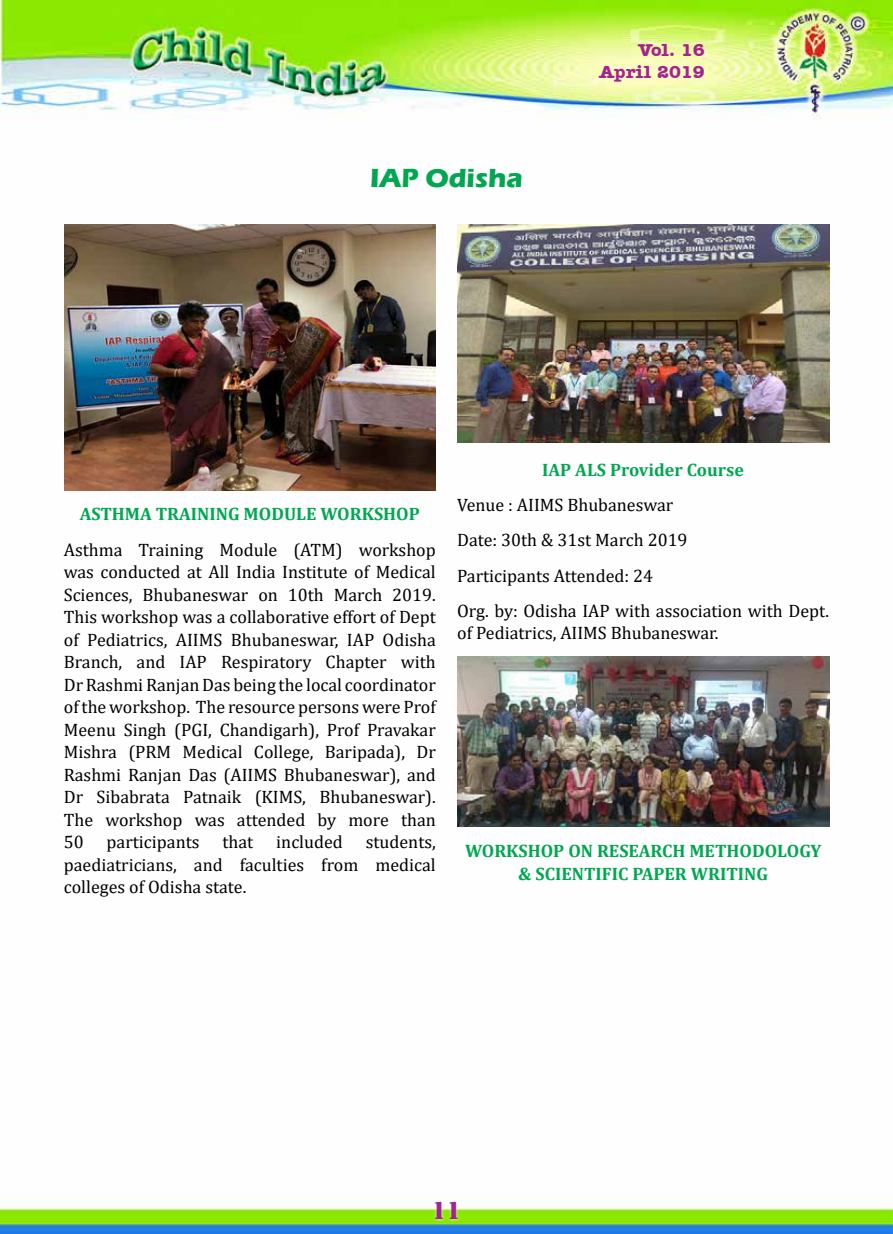
<style>
.page{position:relative;width:893px;height:1234px;background:#fff}
.page>*{position:absolute;margin:0;border:0;box-sizing:border-box;transform-origin:0 0}
.t1{font:700 27px "Eras ITC";color:#00a750}
.t2{font:25.5px "Army";color:#a3238f}
.t3{font:18px/22.5px "Cambria";color:#000;text-align:justify}
.t4{font:700 18px/22.5px "Cambria";color:#00a750;text-align:center}
.t5{font:700 18px/21.6px "Amer Typewriter IT Cby BT";color:#a3238f}
</style>
<div class="page">
<img style="left:0;top:0;width:893px;height:1233px">
<div style="left:432px;top:1198px;width:29px;height:23px;background:#fff;opacity:.75"></div>
<img style="left:64px;top:224px;width:372px;height:266px">
<img style="left:457px;top:224px;width:372px;height:218px">
<img style="left:457px;top:656px;width:372px;height:170px">
<h1 class="t1" style="left:370px;top:162px;width:154px">IAP Odisha</h1>
<p class="t5" style="left:570px;top:39px;width:137px;text-indent:81px">Vol. 1<br>January</p>
<p class="t5" style="left:599px;top:39px;width:107px;text-align:right">Vol. 16<br>April 2019</p>
<p class="t5" style="left:693px;top:60px;width:13px">8</p>
<p class="t4" style="left:80px;top:502px;width:341px">ASTHMA TRAINING MODULE WORKSHOP</p>
<p class="t3" style="left:64px;top:538px;width:374px">Asthma Training Module (ATM) workshop was conducted at All India Institute of Medical Sciences, Bhubaneswar on 10th March 2019.<br>This workshop was a collaborative effort of Dept of Pediatrics, AIIMS Bhubaneswar, IAP Odisha branch, and IAP Respiratory chapter with Dr Rashmi Ranjan Das being the local coordinator of the workshop. The resource persons were Prof Meenu Singh (PGI, Chandigarh), Prof Pravakar Mishra (PRM Medical College, Baripada), Dr Rashmi Ranjan Das (AIIMS Bhubaneswar), and Dr Sibabrata Patnaik (KIMS, Bhubaneswar).<br>The workshop was attended by more than 50</p>
<p class="t3" style="left:64px;top:830px;width:374px;text-indent:302px">students, paediatricians, and faculties from medical colleges of Odisha state.</p>
<p class="t3" style="left:107px;top:830px;width:94px">participants</p>
<p class="t3" style="left:222px;top:830px;width:32px">that</p>
<p class="t3" style="left:276px;top:830px;width:68px">included</p>
<p class="t4" style="left:542px;top:457px;width:203px">IAP ALS Provider Course</p>
<p class="t3" style="left:457px;top:487px;width:374px;line-height:35.2px;text-align:left">Venue : AIIMS Bhubaneswar<br>Date: 30th &amp; 31st March 2019<br>Participants Attended: 24<br>Org. by: Odisha IAP with association with Dept.</p>
<p class="t3" style="left:457px;top:621px;width:263px">of Pediatrics, AIIMS Bhubaneswar.</p>
<p class="t4" style="left:465px;top:839px;width:358px">WORKSHOP ON RESEARCH METHODOLOGY &amp; SCIENTIFIC PAPER WRITING</p>
<h2 class="t2" style="left:432px;top:1195px;width:31px">11</h2>
</div>
